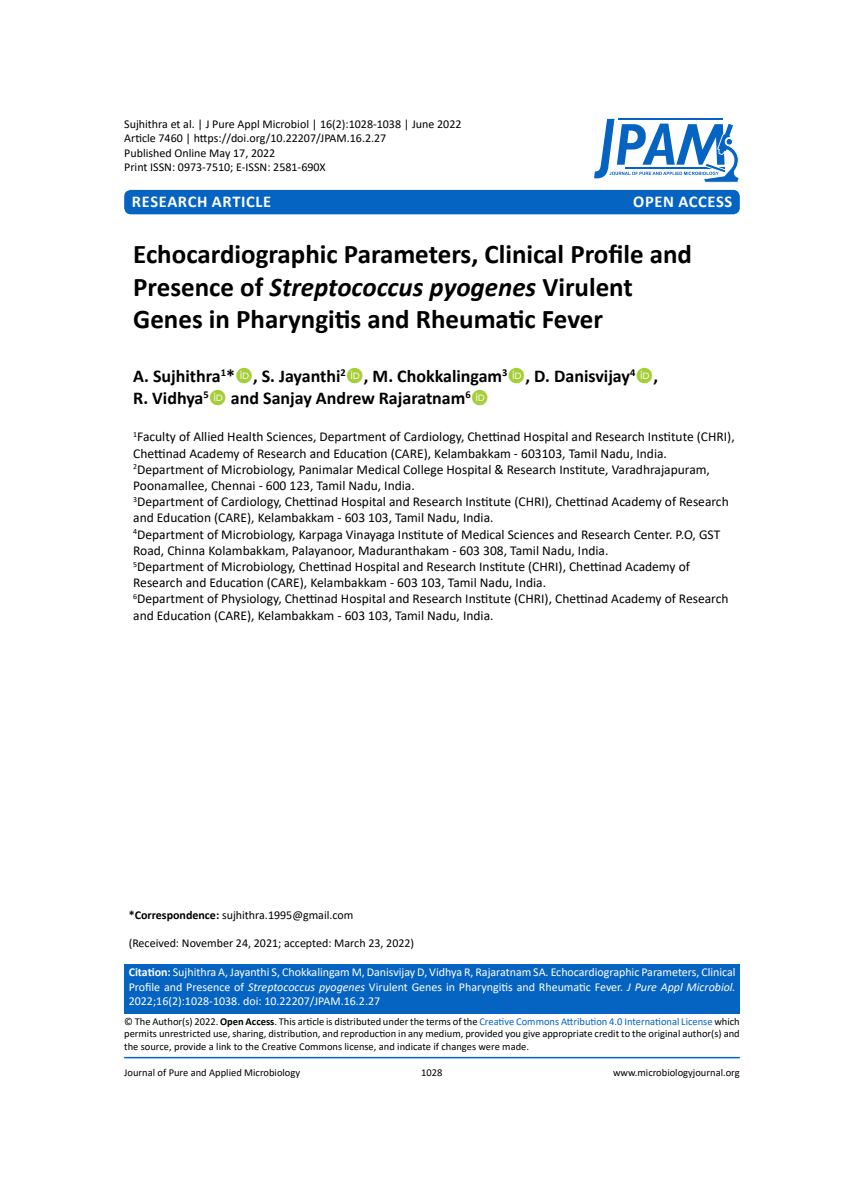
<style>
.page{position:relative;width:864px;height:1188px;background:#fff}
.page>*{position:absolute;margin:0;border:0;box-sizing:border-box;transform-origin:0 0}
.t1{font:700 27px/32.4px "Calibri";color:#000}
.t2{font:700 18px/21.6px "Calibri";color:#000}
.t3{font:700 16.5px "Calibri";letter-spacing:.04em;color:#fff}
.t4{font:13.5px/16.2px "Calibri";color:#000}
.t5{font:12px/14.4px "Calibri";color:#fff;text-align:justify}
.t6{font:12px/14.4px "Calibri";color:#000}
.t7{font:10.5px/12.6px "Calibri";color:#000;text-align:justify}
.s1{font-style:italic}
.s2{font-weight:700}
.s3{color:#0563c1}
</style>
<div class="page">
<div style="left:124px;top:964px;width:616px;height:50px;background:#0563c1"></div>
<hr style="left:124px;top:1057px;width:616px;height:1px;background:#0563c1">
<div style="left:124px;top:190px;width:616px;height:24px;background:#0563c1;border-radius:7px"></div>
<svg style="left:594px;top:119px;width:145px;height:64px"></svg>
<p class="t6" style="left:124px;top:116px;width:339px">Sujhithra et al. | J Pure Appl Microbiol | 16(2):1028-1038 | June 2022<br>Article 7460 | https://doi.org/10.22207/JPAM.16.2.27<br>Published Online May 17, 2022<br>Print ISSN: 0973-7510; E-ISSN: 2581-690X</p>
<p class="t3" style="left:132px;top:189px;width:141px">Research Article</p>
<p class="t3" style="left:633px;top:189px;width:84px">OPEN ACCESS</p>
<h1 class="t1" style="left:133px;top:238px;width:560px">Echocardiographic Parameters, Clinical Profile and<br>Presence of <span class="s1">Streptococcus pyogenes</span> Virulent<br>Genes in Pharyngitis and Rheumatic Fever</h1>
<h2 class="t2" style="left:133px;top:365px;width:526px">A. Sujhithra<sup>1</sup>* , S. Jayanthi<sup>2</sup> , M. Chokkalingam<sup>3</sup> , D. Danisvijay<sup>4</sup> ,<br>R. Vidhya<sup>5</sup> and Sanjay Andrew Rajaratnam<sup>6</sup></h2>
<p class="t4" style="left:133px;top:429px;width:603px"><sup>1</sup>Faculty of Allied Health Sciences, Department of Cardiology, Chettinad Hospital and Research Institute (CHRI), Chettinad Academy of Research and Education (CARE), Kelambakkam - 603103, Tamil Nadu, India.<br><sup>2</sup>Department of Microbiology, Panimalar Medical College Hospital &amp; Research Institute, Varadhrajapuram, Poonamallee, Chennai - 600 123, Tamil Nadu, India.<br><sup>3</sup>Department of Cardiology, Chettinad Hospital and Research Institute (CHRI), Chettinad Academy of Research and Education (CARE), Kelambakkam - 603 103, Tamil Nadu, India.<br><sup>4</sup>Department of Microbiology, Karpaga Vinayaga Institute of Medical Sciences and Research Center. P.O, GST Road, Chinna Kolambakkam, Palayanoor, Maduranthakam - 603 308, Tamil Nadu, India.<br><sup>5</sup>Department of Microbiology, Chettinad Hospital and Research Institute (CHRI), Chettinad Academy of Research and Education (CARE), Kelambakkam - 603 103, Tamil Nadu, India.<br><sup>6</sup>Department of Physiology, Chettinad Hospital and Research Institute (CHRI), Chettinad Academy of Research and Education (CARE), Kelambakkam - 603 103, Tamil Nadu, India.</p>
<p class="t6" style="left:129px;top:907px;width:226px"><span class="s2">*Correspondence:</span> sujhithra.1995@gmail.com</p>
<p class="t6" style="left:129px;top:936px;width:287px">(Received: November 24, 2021; accepted: March 23, 2022)</p>
<p class="t5" style="left:129px;top:965px;width:608px"><span class="s2">Citation:</span> Sujhithra A, Jayanthi S, Chokkalingam M, Danisvijay D, Vidhya R, Rajaratnam SA. Echocardiographic Parameters, Clinical Profile and Presence of <span class="s1">Streptococcus pyogenes</span> Virulent Genes in Pharyngitis and Rheumatic Fever. <span class="s1">J Pure Appl Microbiol.<br></span>2022;16(2):1028-1038. doi: 10.22207/JPAM.16.2.27</p>
<p class="t7" style="left:124px;top:1015px;width:617px">© The Author(s) 2022. <span class="s2">Open Access</span>. This article is distributed under the terms of the <span class="s3">Creative Commons Attribution 4.0 International License</span> which permits unrestricted use, sharing, distribution, and reproduction in any medium, provided you give appropriate credit to the original author(s) and the source, provide a link to the Creative Commons license, and indicate if changes were made.</p>
<p class="t7" style="left:124px;top:1066px;width:177px">Journal of Pure and Applied Microbiology</p>
<p class="t7" style="left:421px;top:1066px;width:23px">1028</p>
<p class="t7" style="left:613px;top:1066px;width:128px">www.microbiologyjournal.org</p>
</div>
